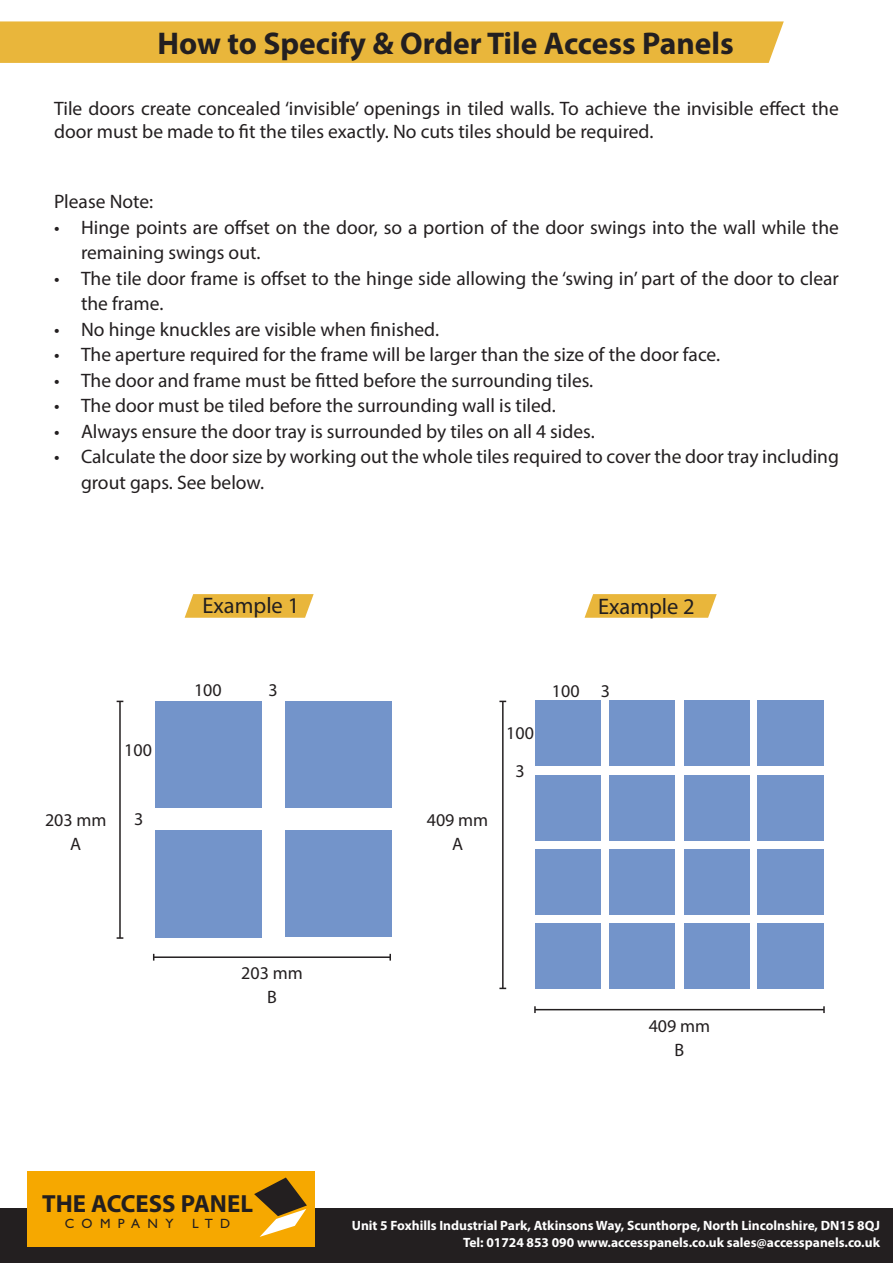
<style>
.page{position:relative;width:893px;height:1263px;background:#fff}
.page>*{position:absolute;margin:0;border:0;box-sizing:border-box;transform-origin:0 0}
.t1{font:700 31.5px "Myriad Pro";color:#231f20}
.t2{font:700 24.9px "Myriad Pro";color:#231f20}
.t3{font:22.5px "Myriad Pro";color:#231f20}
.t4{font:19.5px/25.5px "Myriad Pro";color:#231f20}
.t5{font:18px "Myriad Pro";color:#231f20}
.t6{font:700 13.5px/16.2px "Myriad Pro";color:#fff;text-align:right}
.t7{font:13.5px "Gill Sans";letter-spacing:.55em;color:#231f20}
</style>
<div class="page">
<div style="left:0;top:1209px;width:893px;height:54px;background:#231f20"></div>
<div style="left:27px;top:1171px;width:287px;height:75px;background:#f6a800"></div>
<svg style="left:254px;top:1177px;width:53px;height:60px"></svg>
<svg style="left:185px;top:594px;width:129px;height:24px;background:#eabb4a"></svg>
<div style="left:0;top:21px;width:784px;height:42px;background:#e9b63b"></div>
<div style="left:155px;top:701px;width:107px;height:107px;background:#7394ca"></div>
<hr style="left:119px;top:701px;width:2px;height:237px;background:#231f20">
<svg style="left:117px;top:937px;width:6px;height:2px"></svg>
<hr style="left:154px;top:956px;width:236px;height:2px;background:#231f20">
<div style="left:285px;top:701px;width:107px;height:106px;background:#7394ca"></div>
<div style="left:156px;top:830px;width:106px;height:108px;background:#7394ca"></div>
<div style="left:285px;top:830px;width:107px;height:107px;background:#7394ca"></div>
<hr style="left:502px;top:701px;width:2px;height:287px;background:#231f20">
<hr style="left:535px;top:1009px;width:289px;height:1px;background:#231f20">
<svg style="left:534px;top:1006px;width:2px;height:7px"></svg>
<svg style="left:823px;top:1006px;width:2px;height:7px"></svg>
<div style="left:535px;top:701px;width:66px;height:65px;background:#7394ca"></div>
<div style="left:535px;top:775px;width:66px;height:66px;background:#7394ca"></div>
<div style="left:609px;top:701px;width:66px;height:65px;background:#7394ca"></div>
<div style="left:609px;top:775px;width:66px;height:66px;background:#7394ca"></div>
<div style="left:684px;top:701px;width:65px;height:65px;background:#7394ca"></div>
<div style="left:684px;top:775px;width:65px;height:66px;background:#7394ca"></div>
<div style="left:758px;top:701px;width:66px;height:65px;background:#7394ca"></div>
<div style="left:758px;top:775px;width:66px;height:66px;background:#7394ca"></div>
<div style="left:535px;top:849px;width:66px;height:66px;background:#7394ca"></div>
<div style="left:535px;top:923px;width:66px;height:66px;background:#7394ca"></div>
<div style="left:609px;top:849px;width:66px;height:66px;background:#7394ca"></div>
<div style="left:609px;top:923px;width:66px;height:66px;background:#7394ca"></div>
<div style="left:684px;top:849px;width:65px;height:66px;background:#7394ca"></div>
<div style="left:684px;top:923px;width:65px;height:66px;background:#7394ca"></div>
<div style="left:758px;top:849px;width:66px;height:66px;background:#7394ca"></div>
<div style="left:758px;top:923px;width:66px;height:66px;background:#7394ca"></div>
<svg style="left:585px;top:594px;width:132px;height:24px;background:#eabb4a"></svg>
<p class="t1" style="left:158px;top:23px;width:578px">How to Specify &amp; Order Tile Access Panels</p>
<p class="t4" style="left:54px;top:96px;width:786px;line-height:23.4px">Tile doors create concealed ‘invisible’ openings in tiled walls. To achieve the invisible effect the door must be made to fit the tiles exactly. No cuts tiles should be required.</p>
<p class="t4" style="left:54px;top:189px;width:101px">Please Note:</p>
<p class="t4" style="left:81px;top:214px;width:759px;text-indent:-27px">• Hinge points are offset on the door, so a portion of the door swings into the wall while the remaining swings out.</p>
<p class="t4" style="left:81px;top:265px;width:759px;text-indent:-27px">• The tile door frame is offset to the hinge side allowing the ‘swing in’ part of the door to clear the frame.</p>
<p class="t4" style="left:54px;top:316px;width:387px">• No hinge knuckles are visible when finished.</p>
<p class="t4" style="left:54px;top:342px;width:668px">• The aperture required for the frame will be larger than the size of the door face.</p>
<p class="t4" style="left:54px;top:367px;width:541px">• The door and frame must be fitted before the surrounding tiles.</p>
<p class="t4" style="left:54px;top:393px;width:503px">• The door must be tiled before the surrounding wall is tiled.</p>
<p class="t4" style="left:54px;top:418px;width:542px">• Always ensure the door tray is surrounded by tiles on all 4 sides.</p>
<p class="t4" style="left:81px;top:444px;width:759px;text-indent:-27px">• Calculate the door size by working out the whole tiles required to cover the door tray including grout gaps. See below.</p>
<p class="t5" style="left:124px;top:739px;width:29px">100</p>
<p class="t5" style="left:45px;top:809px;width:63px">203 mm</p>
<p class="t5" style="left:70px;top:833px;width:13px">A</p>
<p class="t5" style="left:134px;top:808px;width:11px">3</p>
<p class="t3" style="left:202px;top:591px;width:98px">Example 1</p>
<p class="t5" style="left:194px;top:679px;width:29px">100</p>
<p class="t5" style="left:269px;top:679px;width:11px">3</p>
<p class="t5" style="left:241px;top:962px;width:63px">203 mm</p>
<p class="t5" style="left:267px;top:986px;width:11px">B</p>
<p class="t3" style="left:598px;top:593px;width:98px">Example 2</p>
<p class="t5" style="left:427px;top:809px;width:63px">409 mm</p>
<p class="t5" style="left:452px;top:833px;width:13px">A</p>
<p class="t5" style="left:506px;top:721px;width:29px">100</p>
<p class="t5" style="left:515px;top:760px;width:11px">3</p>
<p class="t5" style="left:552px;top:679px;width:29px">100</p>
<p class="t5" style="left:601px;top:679px;width:11px">3</p>
<p class="t5" style="left:649px;top:1015px;width:63px">409 mm</p>
<p class="t5" style="left:675px;top:1039px;width:11px">B</p>
<p class="t2" style="left:42px;top:1187px;width:212px">THE ACCESS PANEL</p>
<p class="t7" style="left:65px;top:1215px;width:110px">COMPANY</p>
<p class="t7" style="left:192px;top:1215px;width:40px">LTD</p>
<p class="t6" style="left:352px;top:1217px;width:530px">Unit 5 Foxhills Industrial Park, Atkinsons Way, Scunthorpe, North Lincolnshire, DN15 8QJ<br>Tel: 01724 853 090 www.accesspanels.co.uk sales@accesspanels.co.uk</p>
</div>
